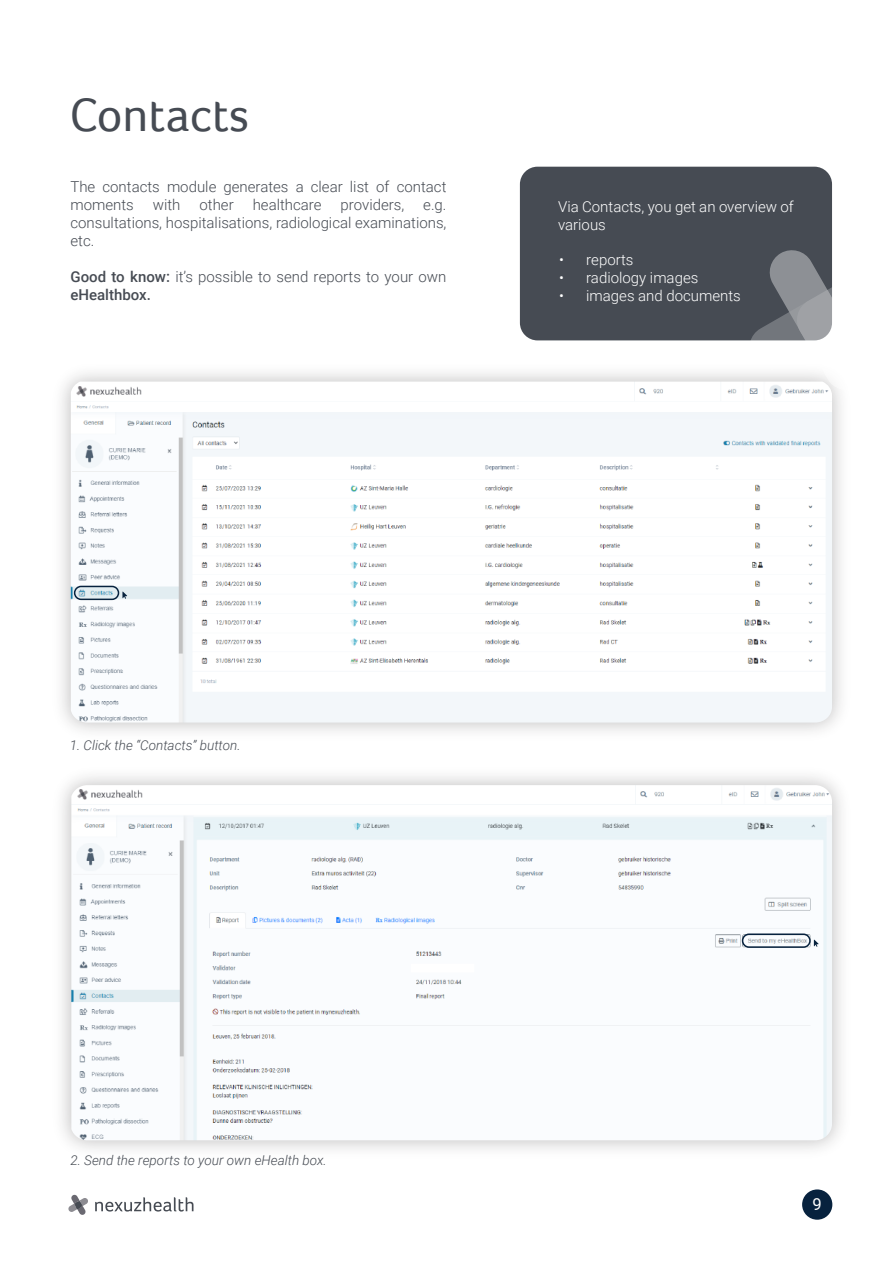
<style>
.page{position:relative;width:893px;height:1263px;background:#fff}
.page>*{position:absolute;margin:0;border:0;box-sizing:border-box;transform-origin:0 0}
.t1{font:48px "Foco";color:#464b53}
.t2{font:16.5px "Roboto";color:#fff}
.t3{font:300 15px/18px "Roboto";color:#464b53}
.t4{font:300 15px/18px "Roboto";color:#fff}
.t5{font:italic 300 13.5px "Roboto";color:#464b53}
.s1{font-weight:500}
</style>
<div class="page">
<img style="left:71px;top:382px;width:761px;height:340px">
<img style="left:71px;top:785px;width:761px;height:355px">
<svg style="left:95px;top:1197px;width:98px;height:14px"></svg>
<svg style="left:68px;top:1195px;width:20px;height:20px"></svg>
<div style="left:802px;top:1189px;width:30px;height:31px;background:#07223e;border-radius:50%"></div>
<div style="left:74px;top:586px;width:45px;height:14px;border:2px solid #07223e;border-radius:6px"></div>
<svg style="left:122px;top:592px;width:5px;height:7px"></svg>
<div style="left:742px;top:933px;width:69px;height:15px;border:2px solid #07223e;border-radius:6px"></div>
<svg style="left:814px;top:940px;width:4px;height:7px"></svg>
<div style="left:520px;top:167px;width:312px;height:173px;background:#464b53;border-radius:18px"></div>
<svg style="left:749px;top:250px;width:94px;height:140px"></svg>
<h1 class="t1" style="left:69px;top:88px;width:181px">Contacts</h1>
<p class="t3" style="left:70px;top:178px;width:378px">The contacts module generates a clear list of contact moments</p>
<p class="t3" style="left:153px;top:196px;width:29px">with</p>
<p class="t3" style="left:199px;top:196px;width:36px">other</p>
<p class="t3" style="left:253px;top:196px;width:71px">healthcare</p>
<p class="t3" style="left:341px;top:196px;width:65px">providers,</p>
<p class="t3" style="left:70px;top:196px;width:378px;text-align:justify;text-indent:353px">e.g. consultations, hospitalisations, radiological examinations, etc.</p>
<p class="t3" style="left:70px;top:268px;width:377px"><span class="s1">Good to know:</span> it’s possible to send reports to your own <span class="s1">eHealthbox.</span></p>
<p class="t4" style="left:558px;top:197px;width:237px">Via Contacts, you get an overview of various</p>
<p class="t4" style="left:559px;top:250px;width:76px">• reports</p>
<p class="t4" style="left:559px;top:268px;width:141px">• radiology images</p>
<p class="t4" style="left:559px;top:286px;width:183px">• images and documents</p>
<p class="t5" style="left:70px;top:736px;width:172px">1. Click the “Contacts” button.</p>
<p class="t5" style="left:70px;top:1150px;width:258px">2. Send the reports to your own eHealth box.</p>
<p class="t2" style="left:813px;top:1193px;width:11px">9</p>
</div>
